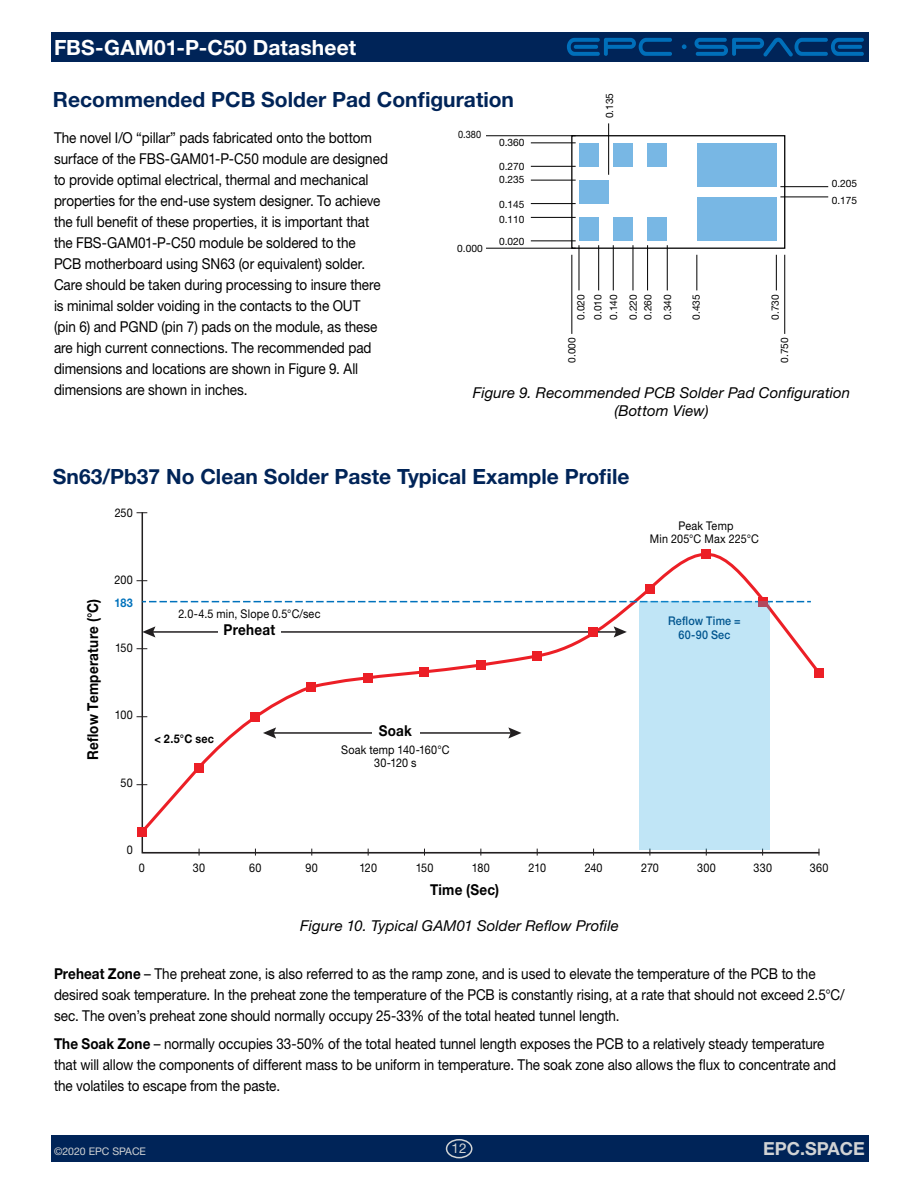
<style>
.page{position:relative;width:918px;height:1188px;background:#fff}
.page>*{position:absolute;margin:0;border:0;box-sizing:border-box;transform-origin:0 0}
.t1{font:700 21px "Helvetica Neue LT Std";color:#002458}
.t2{font:700 21px "Helvetica Neue LT Std";letter-spacing:.005em;color:#fff}
.t3{font:700 18px "Helvetica Neue LT Std";color:#d1d3d4}
.t4{font:15px/21px "Helvetica Neue LT Std";letter-spacing:-.005em;color:#000;scale:.9 1}
.t5{font:italic 15px/18px "Helvetica Neue LT Std";letter-spacing:.01em;color:#000;text-align:center}
.t6{font:700 15px "Helvetica Neue LT Std";letter-spacing:.02em;color:#000;scale:.9 1}
.t7{font:13.5px "Helvetica Neue LT Std";color:#d1d3d4}
.t8{font:12px/13.5px "Helvetica Neue LT Std";letter-spacing:.015em;color:#000;text-align:center;scale:.9 1}
.t9{font:500 12px/13.5px "Helvetica Neue LT Std";letter-spacing:.02em;color:#00558f;text-align:center;scale:.9 1}
.t10{font:700 12px "Helvetica Neue LT Std";color:#000;scale:.9 1}
.t11{font:700 12px "Helvetica Neue LT Std";color:#0072bc;scale:.9 1}
.t12{font:10.5px "Helvetica Neue LT Std";color:#d1d3d4}
.t13{font:10.2px/19.6px "Helvetica Neue LT Std";color:#000}
.t14{font:10.2px "Helvetica Neue LT Std";color:#000;scale:.9 1}
.s1{font-weight:700}
</style>
<div class="page">
<div style="left:51px;top:1135px;width:817px;height:27px;background:#002458"></div>
<div style="left:51px;top:32px;width:817px;height:30px;background:#002458"></div>
<div style="left:446px;top:1139px;width:27px;height:19px;border:2px solid #d1d3d4;border-radius:50%"></div>
<svg style="left:567px;top:38px;width:105px;height:18px"></svg>
<svg style="left:695px;top:38px;width:169px;height:18px"></svg>
<svg style="left:682px;top:44px;width:5px;height:5px"></svg>
<div style="left:571px;top:135px;width:214px;height:114px;border:1px solid #000"></div>
<div style="left:579px;top:143px;width:20px;height:23px;background:#78b7e4"></div>
<div style="left:613px;top:143px;width:20px;height:23px;background:#78b7e4"></div>
<div style="left:648px;top:143px;width:19px;height:23px;background:#78b7e4"></div>
<div style="left:697px;top:143px;width:79px;height:44px;background:#78b7e4"></div>
<div style="left:697px;top:197px;width:79px;height:43px;background:#78b7e4"></div>
<div style="left:579px;top:217px;width:20px;height:24px;background:#78b7e4"></div>
<div style="left:579px;top:180px;width:30px;height:24px;background:#78b7e4"></div>
<div style="left:613px;top:217px;width:20px;height:24px;background:#78b7e4"></div>
<div style="left:648px;top:217px;width:19px;height:24px;background:#78b7e4"></div>
<hr style="left:486px;top:135px;width:90px;height:1px;background:#000">
<hr style="left:531px;top:143px;width:45px;height:1px;background:#000">
<hr style="left:531px;top:166px;width:45px;height:1px;background:#000">
<hr style="left:531px;top:180px;width:45px;height:1px;background:#000">
<hr style="left:531px;top:203px;width:45px;height:1px;background:#000">
<hr style="left:531px;top:217px;width:45px;height:1px;background:#000">
<hr style="left:531px;top:241px;width:45px;height:1px;background:#000">
<hr style="left:486px;top:248px;width:90px;height:1px;background:#000">
<hr style="left:608px;top:123px;width:1px;height:52px;background:#000">
<hr style="left:572px;top:255px;width:1px;height:79px;background:#000">
<hr style="left:579px;top:245px;width:1px;height:45px;background:#000">
<hr style="left:598px;top:245px;width:1px;height:45px;background:#000">
<hr style="left:613px;top:245px;width:1px;height:45px;background:#000">
<hr style="left:633px;top:245px;width:1px;height:45px;background:#000">
<hr style="left:647px;top:245px;width:1px;height:45px;background:#000">
<hr style="left:667px;top:245px;width:1px;height:45px;background:#000">
<hr style="left:697px;top:255px;width:1px;height:35px;background:#000">
<hr style="left:776px;top:255px;width:1px;height:35px;background:#000">
<hr style="left:784px;top:255px;width:1px;height:79px;background:#000">
<hr style="left:780px;top:186px;width:48px;height:1px;background:#000">
<hr style="left:780px;top:197px;width:48px;height:1px;background:#000">
<svg style="left:141px;top:512px;width:679px;height:342px"></svg>
<svg style="left:142px;top:601px;width:669px;height:1px"></svg>
<hr style="left:151px;top:631px;width:467px;height:2px;background:#221f20">
<svg style="left:142px;top:626px;width:13px;height:12px"></svg>
<svg style="left:614px;top:626px;width:13px;height:12px"></svg>
<hr style="left:142px;top:852px;width:677px;height:1px;background:#221f20">
<div style="left:137px;top:827px;width:10px;height:9px;background:#ec1f26"></div>
<div style="left:194px;top:763px;width:9px;height:9px;background:#ec1f26"></div>
<div style="left:251px;top:712px;width:9px;height:9px;background:#ec1f26"></div>
<div style="left:306px;top:682px;width:9px;height:10px;background:#ec1f26"></div>
<div style="left:364px;top:673px;width:9px;height:9px;background:#ec1f26"></div>
<div style="left:420px;top:668px;width:9px;height:9px;background:#ec1f26"></div>
<div style="left:476px;top:661px;width:9px;height:9px;background:#ec1f26"></div>
<div style="left:533px;top:651px;width:9px;height:9px;background:#ec1f26"></div>
<div style="left:589px;top:627px;width:9px;height:9px;background:#ec1f26"></div>
<div style="left:645px;top:584px;width:9px;height:9px;background:#ec1f26"></div>
<div style="left:702px;top:550px;width:9px;height:9px;background:#ec1f26"></div>
<svg style="left:758px;top:597px;width:9px;height:5px"></svg>
<div style="left:814px;top:668px;width:10px;height:10px;background:#ec1f26"></div>
<div style="left:639px;top:602px;width:131px;height:248px;background:#c0e5f6"></div>
<hr style="left:272px;top:732px;width:241px;height:2px;background:#221f20">
<svg style="left:263px;top:727px;width:13px;height:12px"></svg>
<svg style="left:508px;top:727px;width:14px;height:12px"></svg>
<div style="left:373px;top:729px;width:47px;height:8px;background:#fff"></div>
<div style="left:219px;top:627px;width:62px;height:9px;background:#fff"></div>
<h1 class="t2" style="left:54px;top:34px;width:304px">FBS-GAM01-P-C50 Datasheet</h1>
<h1 class="t1" style="left:53px;top:86px;width:463px">Recommended PCB Solder Pad Configuration</h1>
<p class="t13" style="left:600px;top:118px;width:27px;rotate:-90deg">0.135</p>
<p class="t4" style="left:54px;top:127px;width:373px">The novel I/O “pillar” pads fabricated onto the bottom surface of the FBS-GAM01-P-C50 module are designed to provide optimal electrical, thermal and mechanical properties for the end-use system designer. To achieve the full benefit of these properties, it is important that the FBS-GAM01-P-C50 module be soldered to the<br>PCB motherboard using SN63 (or equivalent) solder.<br>Care should be taken during processing to insure there is minimal solder voiding in the contacts to the OUT<br>(pin 6) and PGND (pin 7) pads on the module, as these are high current connections. The recommended pad dimensions and locations are shown in Figure 9. All dimensions are shown in inches.</p>
<p class="t14" style="left:458px;top:128px;width:27px">0.380</p>
<p class="t13" style="left:457px;top:238px;width:27px">0.000</p>
<p class="t13" style="left:499px;top:132px;width:27px">0.360</p>
<p class="t13" style="left:499px;top:159px;width:27px;line-height:13.6px">0.270<br>0.235</p>
<p class="t13" style="left:499px;top:197px;width:27px;line-height:15px">0.145<br>0.110</p>
<p class="t13" style="left:499px;top:232px;width:27px">0.020</p>
<p class="t13" style="left:572px;top:320px;width:27px;line-height:17.1px;rotate:-90deg">0.020<br>0.010</p>
<p class="t13" style="left:604px;top:320px;width:27px;rotate:-90deg">0.140<br>0.220</p>
<p class="t13" style="left:638px;top:320px;width:27px;rotate:-90deg">0.260<br>0.340</p>
<p class="t13" style="left:686px;top:320px;width:27px;rotate:-90deg">0.435</p>
<p class="t13" style="left:765px;top:320px;width:27px;rotate:-90deg">0.730</p>
<p class="t13" style="left:562px;top:363px;width:27px;rotate:-90deg">0.000</p>
<p class="t13" style="left:774px;top:363px;width:27px;rotate:-90deg">0.750</p>
<p class="t13" style="left:832px;top:174px;width:27px;line-height:17px">0.205<br>0.175</p>
<p class="t5" style="left:473px;top:383px;width:379px">Figure 9. Recommended PCB Solder Pad Configuration (Bottom View)</p>
<h1 class="t1" style="left:53px;top:463px;width:578px">Sn63/Pb37 No Clean Solder Paste Typical Example Profile</h1>
<p class="t8" style="left:115px;top:506px;width:22px">250</p>
<p class="t6" style="left:84px;top:760px;width:181px;rotate:-90deg">Reflow Temperature (°C)</p>
<p class="t8" style="left:114px;top:573px;width:22px">200</p>
<p class="t11" style="left:114px;top:595px;width:22px">183</p>
<p class="t8" style="left:115px;top:641px;width:21px">150</p>
<p class="t8" style="left:115px;top:708px;width:22px">100</p>
<p class="t8" style="left:121px;top:776px;width:15px">50</p>
<p class="t8" style="left:178px;top:606px;width:159px">2.0-4.5 min, Slope 0.5°C/sec</p>
<p class="t6" style="left:224px;top:621px;width:59px">Preheat</p>
<p class="t10" style="left:154px;top:732px;width:68px">&lt; 2.5°C sec</p>
<p class="t6" style="left:379px;top:722px;width:38px">Soak</p>
<p class="t8" style="left:341px;top:742px;width:122px">Soak temp 140-160°C<br>30-120 s</p>
<p class="t8" style="left:650px;top:519px;width:123px">Peak Temp<br>Min 205°C Max 225°C</p>
<p class="t9" style="left:668px;top:614px;width:82px">Reflow Time =<br>60-90 Sec</p>
<p class="t8" style="left:127px;top:843px;width:8px">0</p>
<p class="t8" style="left:139px;top:861px;width:8px">0</p>
<p class="t8" style="left:193px;top:861px;width:15px">30</p>
<p class="t8" style="left:249px;top:861px;width:15px">60</p>
<p class="t8" style="left:306px;top:861px;width:15px">90</p>
<p class="t8" style="left:359px;top:861px;width:21px">120</p>
<p class="t8" style="left:416px;top:861px;width:21px">150</p>
<p class="t8" style="left:472px;top:861px;width:21px">180</p>
<p class="t8" style="left:529px;top:861px;width:21px">210</p>
<p class="t8" style="left:585px;top:861px;width:21px">240</p>
<p class="t8" style="left:641px;top:861px;width:21px">270</p>
<p class="t8" style="left:697px;top:861px;width:22px">300</p>
<p class="t8" style="left:754px;top:861px;width:22px">330</p>
<p class="t8" style="left:810px;top:861px;width:22px">360</p>
<p class="t6" style="left:430px;top:880px;width:78px">Time (Sec)</p>
<p class="t5" style="left:300px;top:917px;width:320px">Figure 10. Typical GAM01 Solder Reflow Profile</p>
<p class="t4" style="left:54px;top:963px;width:880px"><span class="s1">Preheat Zone</span> – The preheat zone, is also referred to as the ramp zone, and is used to elevate the temperature of the PCB to the desired soak temperature. In the preheat zone the temperature of the PCB is constantly rising, at a rate that should not exceed 2.5°C/ sec. The oven’s preheat zone should normally occupy 25-33% of the total heated tunnel length.</p>
<p class="t4" style="left:54px;top:1033px;width:871px"><span class="s1">The Soak Zone</span> – normally occupies 33-50% of the total heated tunnel length exposes the PCB to a relatively steady temperature that will allow the components of different mass to be uniform in temperature. The soak zone also allows the flux to concentrate and the volatiles to escape from the paste.</p>
<p class="t12" style="left:54px;top:1145px;width:94px">©2020 EPC SPACE</p>
<p class="t7" style="left:451px;top:1141px;width:17px">12</p>
<p class="t3" style="left:763px;top:1138px;width:103px">EPC.SPACE</p>
</div>
